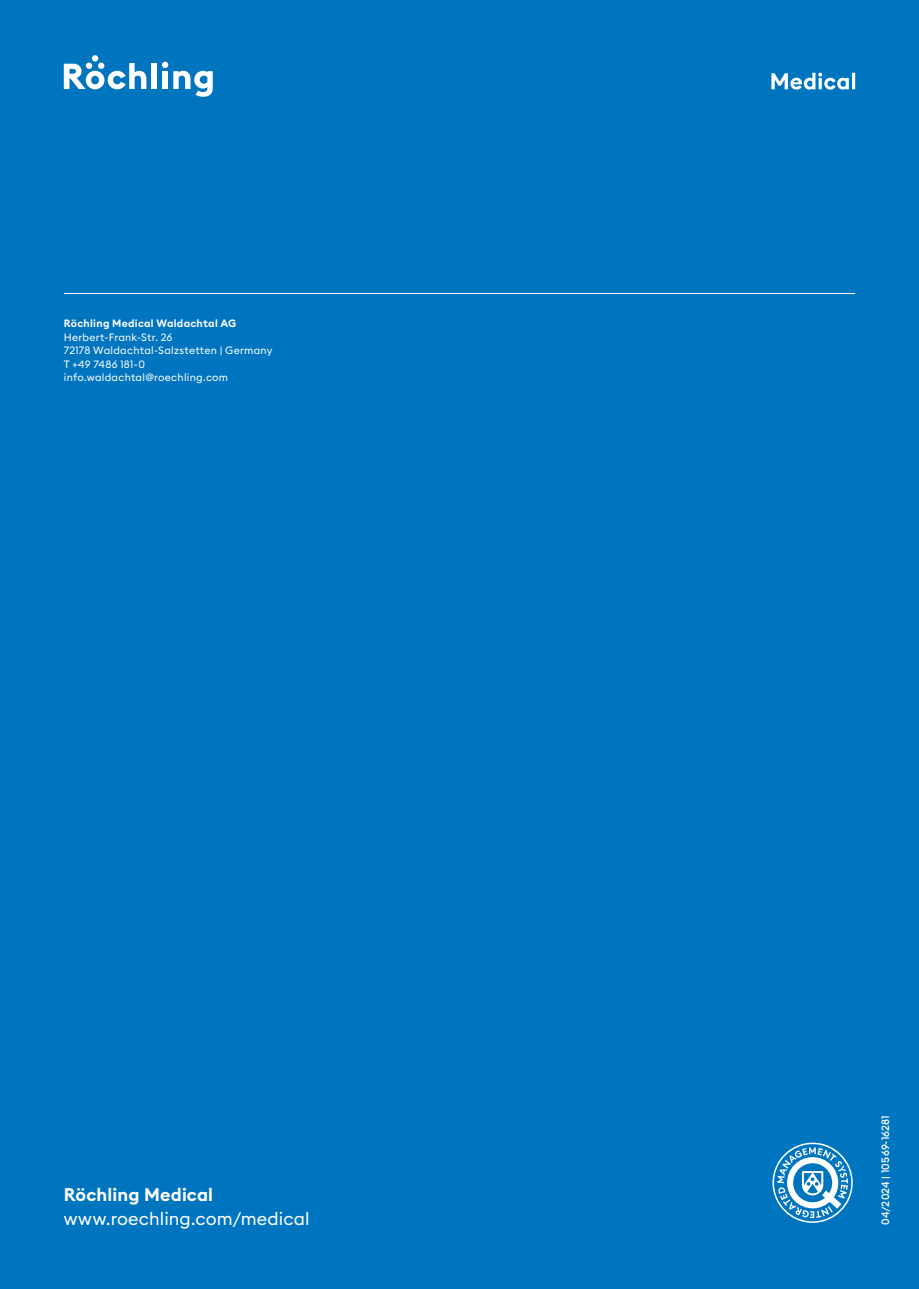
<style>
.page{position:relative;width:919px;height:1289px;background:#fff}
.page>*{position:absolute;margin:0;border:0;box-sizing:border-box;transform-origin:0 0}
.t1{font:18px "Euclid Square";letter-spacing:.005em;color:#fff}
.t2{font:600 18px "Euclid Square";letter-spacing:.01em;color:#fff}
.t3{font:10.5px/13.5px "Euclid Square";letter-spacing:.025em;color:#fff}
.t4{font:600 10.5px "Euclid Square";letter-spacing:.03em;color:#fff}
.t5{font:500 10.5px "Euclid Square";letter-spacing:.015em;color:#fff}
</style>
<div class="page">
<div style="left:0;top:0;width:918px;height:1288px;background:#0075bf"></div>
<div style="left:151px;top:63px;width:6px;height:26px;background:#fff"></div>
<svg style="left:64px;top:63px;width:82px;height:26px"></svg>
<div style="left:92px;top:55px;width:6px;height:7px;background:#fff;border-radius:50%"></div>
<svg style="left:162px;top:62px;width:51px;height:35px"></svg>
<svg style="left:771px;top:73px;width:84px;height:17px"></svg>
<hr style="left:64px;top:293px;width:791px;height:1px;background:#fff">
<svg style="left:772px;top:1142px;width:80px;height:80px"></svg>
<p class="t4" style="left:64px;top:317px;width:174px">Röchling Medical Waldachtal AG</p>
<p class="t3" style="left:64px;top:330px;width:210px">Herbert-Frank-Str. 26<br>72178 Waldachtal-Salzstetten | Germany<br>T +49 7486 181-0 info.waldachtal@roechling.com</p>
<h1 class="t2" style="left:64px;top:1183px;width:151px">Röchling Medical</h1>
<h1 class="t1" style="left:64px;top:1207px;width:247px">www.roechling.com/medical</h1>
<p class="t5" style="left:878px;top:1225px;width:112px;rotate:-90deg">04/2024 | 10569-16281</p>
</div>
